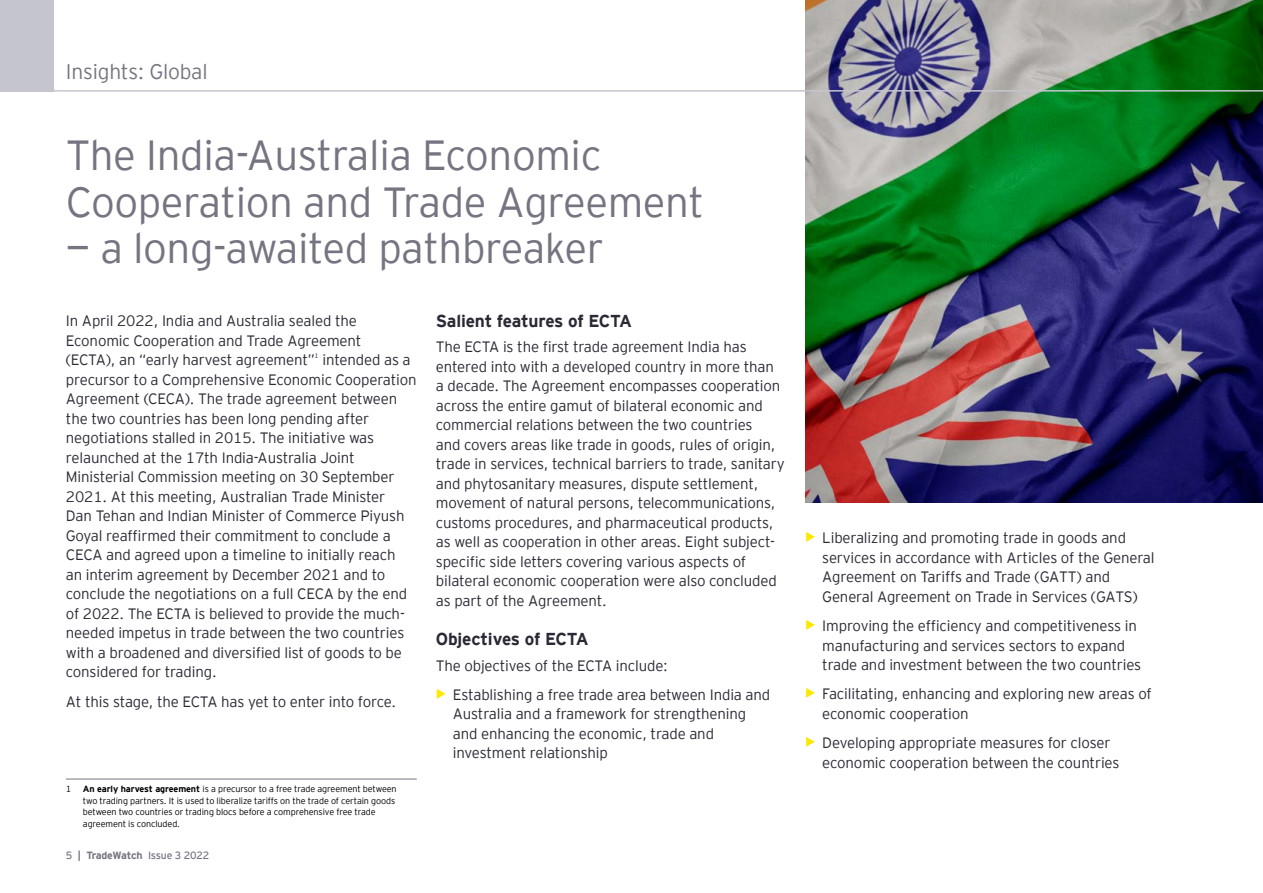
<style>
.page{position:relative;width:1263px;height:893px;background:#fff}
.page>*{position:absolute;margin:0;border:0;box-sizing:border-box;transform-origin:0 0}
.t1{font:300 42px/46.5px "EY Interstate";letter-spacing:-.01em;color:#757582}
.t2{font:300 21px "EY Interstate";letter-spacing:-.01em;color:#757582}
.t3{font:700 17.25px "EY Interstate";letter-spacing:-.015em;color:#2a2a36}
.t4{font:300 15px/19.5px "EY Interstate";letter-spacing:-.01em;color:#2a2a36}
.t5{font:10.5px "EY Interstate";letter-spacing:-.02em;color:#757582}
.t6{font:300 9px/11.7px "EY Interstate";letter-spacing:-.01em;color:#000}
.t7{font:300 6.75px "EY Interstate";color:#2a2a36}
.s1{font-weight:700}
.s2{font-weight:700;font-size:19.5px;color:#ffe700}
</style>
<div class="page">
<img style="left:806px;top:0;width:457px;height:503px">
<hr style="left:0;top:90px;width:1263px;height:2px;background:#c5c5cf">
<div style="left:0;top:0;width:54px;height:92px;background:#c5c5cf"></div>
<hr style="left:66px;top:779px;width:351px;height:1px;background:#757582">
<h2 class="t2" style="left:66px;top:57px;width:143px">Insights: Global</h2>
<h1 class="t1" style="left:66px;top:129px;width:640px">The India-Australia Economic<br>Cooperation and Trade Agreement</h1>
<h1 class="t1" style="left:66px;top:222px;width:540px">— a long-awaited pathbreaker</h1>
<p class="t4" style="left:66px;top:310px;width:297px">In April 2022, India and Australia sealed the<br>Economic Cooperation and Trade Agreement (ECTA), an “early harvest agreement”</p>
<p class="t7" style="left:315px;top:351px;width:6px">1</p>
<p class="t4" style="left:66px;top:349px;width:352px;text-indent:257px">intended as a precursor to a Comprehensive Economic Cooperation Agreement (CECA). The trade agreement between the two countries has been long pending after negotiations stalled in 2015. The initiative was relaunched at the 17th India-Australia Joint Ministerial Commission meeting on 30 September 2021. At this meeting, Australian Trade Minister<br>Dan Tehan and Indian Minister of Commerce Piyush Goyal reaffirmed their commitment to conclude a CECA and agreed upon a timeline to initially reach<br>an interim agreement by December 2021 and to conclude the negotiations on a full CECA by the end of 2022. The ECTA is believed to provide the much&shy;needed impetus in trade between the two countries with a broadened and diversified list of goods to be considered for trading.</p>
<p class="t4" style="left:66px;top:691px;width:332px">At this stage, the ECTA has yet to enter into force.</p>
<p class="t6" style="left:66px;top:782px;width:7px">1</p>
<p class="t6" style="left:83px;top:782px;width:315px"><span class="s1">An early harvest agreement</span> is a precursor to a free trade agreement between two trading partners. It is used to liberalize tariffs on the trade of certain goods between two countries or trading blocs before a comprehensive free trade agreement is concluded.</p>
<p class="t5" style="left:66px;top:848px;width:145px">5 <span class="s1">| TradeWatch</span> Issue 3 2022</p>
<p class="t3" style="left:436px;top:308px;width:198px">Salient features of ECTA</p>
<p class="t4" style="left:436px;top:336px;width:350px">The ECTA is the first trade agreement India has entered into with a developed country in more than a decade. The Agreement encompasses cooperation across the entire gamut of bilateral economic and commercial relations between the two countries<br>and covers areas like trade in goods, rules of origin, trade in services, technical barriers to trade, sanitary and phytosanitary measures, dispute settlement, movement of natural persons, telecommunications, customs procedures, and pharmaceutical products, as well as cooperation in other areas. Eight subject&shy;specific side letters covering various aspects of bilateral economic cooperation were also concluded as part of the Agreement.</p>
<p class="t3" style="left:436px;top:627px;width:154px">Objectives of ECTA</p>
<p class="t4" style="left:436px;top:655px;width:234px">The objectives of the ECTA include:</p>
<p class="t4" style="left:453px;top:684px;width:319px;text-indent:-17px"><span class="s2">•</span> Establishing a free trade area between India and Australia and a framework for strengthening and enhancing the economic, trade and investment relationship</p>
<p class="t4" style="left:822px;top:527px;width:334px;text-indent:-17px"><span class="s2">•</span> Liberalizing and promoting trade in goods and services in accordance with Articles of the General Agreement on Tariffs and Trade (GATT) and General Agreement on Trade in Services (GATS)</p>
<p class="t4" style="left:822px;top:615px;width:320px;text-indent:-17px"><span class="s2">•</span> Improving the efficiency and competitiveness in manufacturing and services sectors to expand trade and investment between the two countries</p>
<p class="t4" style="left:822px;top:683px;width:331px;text-indent:-17px"><span class="s2">•</span> Facilitating, enhancing and exploring new areas of economic cooperation</p>
<p class="t4" style="left:822px;top:732px;width:299px;text-indent:-17px"><span class="s2">•</span> Developing appropriate measures for closer economic cooperation between the countries</p>
</div>
